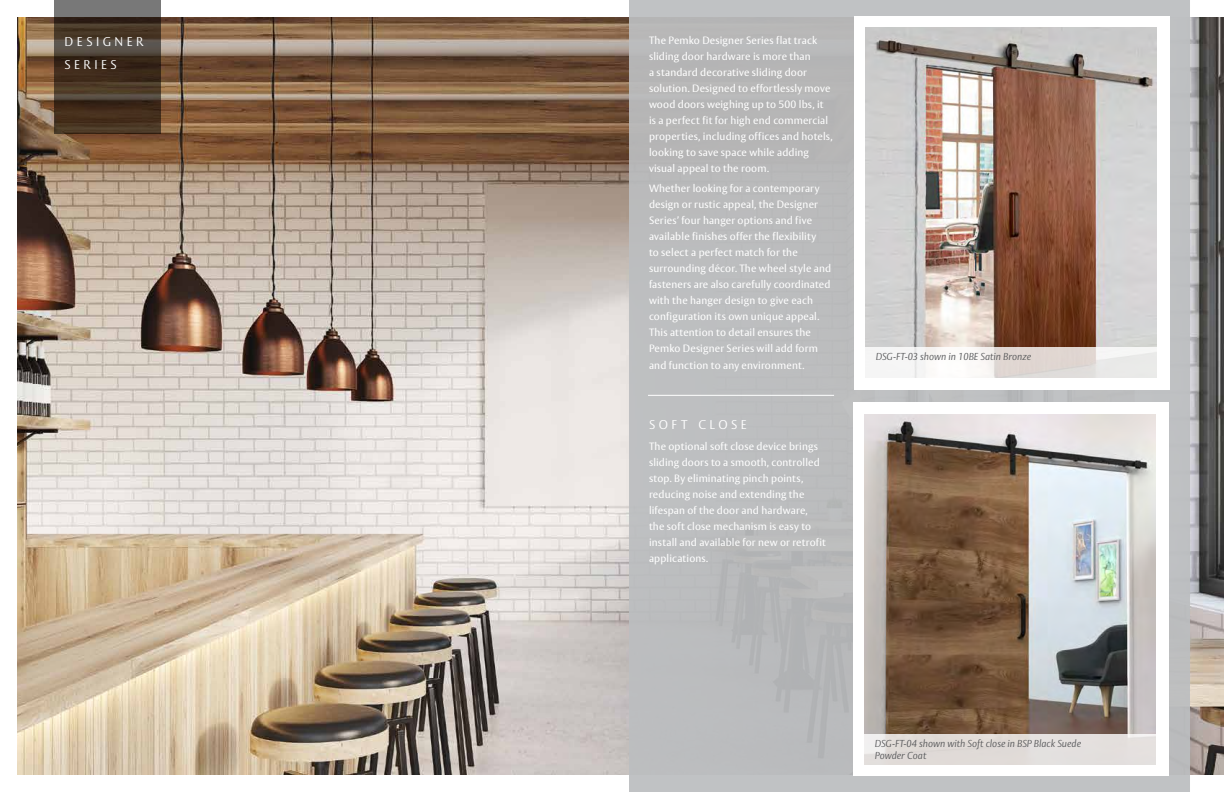
<style>
.page{position:relative;width:1224px;height:792px;background:#fff}
.page>*{position:absolute;margin:0;border:0;box-sizing:border-box;transform-origin:0 0}
.t1{font:300 12.6px/23px "ASSA Vesta";letter-spacing:.275em;color:#fff}
.t2{font:10.5px/16px "ASSA Vesta";letter-spacing:.015em;color:#fff}
.t3{font:italic 300 10px/12.5px "ASSA Vesta";color:#58595b}
</style>
<div class="page">
<img style="left:17px;top:17px;width:1207px;height:758px">
<svg style="left:629px;top:0;width:561px;height:792px;background:#babbbd"></svg>
<div style="left:854px;top:403px;width:315px;height:373px;background:#fff"></div>
<img style="left:865px;top:414px;width:291px;height:320px">
<svg style="left:864px;top:734px;width:292px;height:31px;background:#e2dedb"></svg>
<svg style="left:54px;top:0;width:106px;height:134px;background:#4b3d30"></svg>
<div style="left:855px;top:16px;width:315px;height:374px;background:#fff"></div>
<img style="left:866px;top:28px;width:291px;height:319px">
<svg style="left:865px;top:347px;width:292px;height:31px"></svg>
<hr style="left:648px;top:395px;width:186px;height:1px;background:#fff">
<p class="t1" style="left:65px;top:31px;width:80px">DESIGNER<br>SERIES</p>
<p class="t2" style="left:649px;top:33px;width:185px">The Pemko Designer Series flat track sliding door hardware is more than<br>a standard decorative sliding door solution. Designed to effortlessly move wood doors weighing up to 500 lbs, it is a perfect fit for high end commercial properties, including offices and hotels, looking to save space while adding visual appeal to the room.</p>
<p class="t2" style="left:649px;top:181px;width:184px">Whether looking for a contemporary design or rustic appeal, the Designer Series’ four hanger options and five available finishes offer the flexibility<br>to select a perfect match for the surrounding décor. The wheel style and fasteners are also carefully coordinated with the hanger design to give each configuration its own unique appeal.<br>This attention to detail ensures the Pemko Designer Series will add form and function to any environment.</p>
<p class="t1" style="left:649px;top:414px;width:99px">SOFT CLOSE</p>
<p class="t2" style="left:649px;top:439px;width:178px">The optional soft close device brings sliding doors to a smooth, controlled stop. By eliminating pinch points, reducing noise and extending the lifespan of the door and hardware,<br>the soft close mechanism is easy to install and available for new or retrofit applications.</p>
<p class="t3" style="left:876px;top:351px;width:157px">DSG-FT-03 shown in 10BE Satin Bronze</p>
<p class="t3" style="left:875px;top:737px;width:208px">DSG-FT-04 shown with Soft close in BSP Black Suede<br>Powder Coat</p>
</div>
